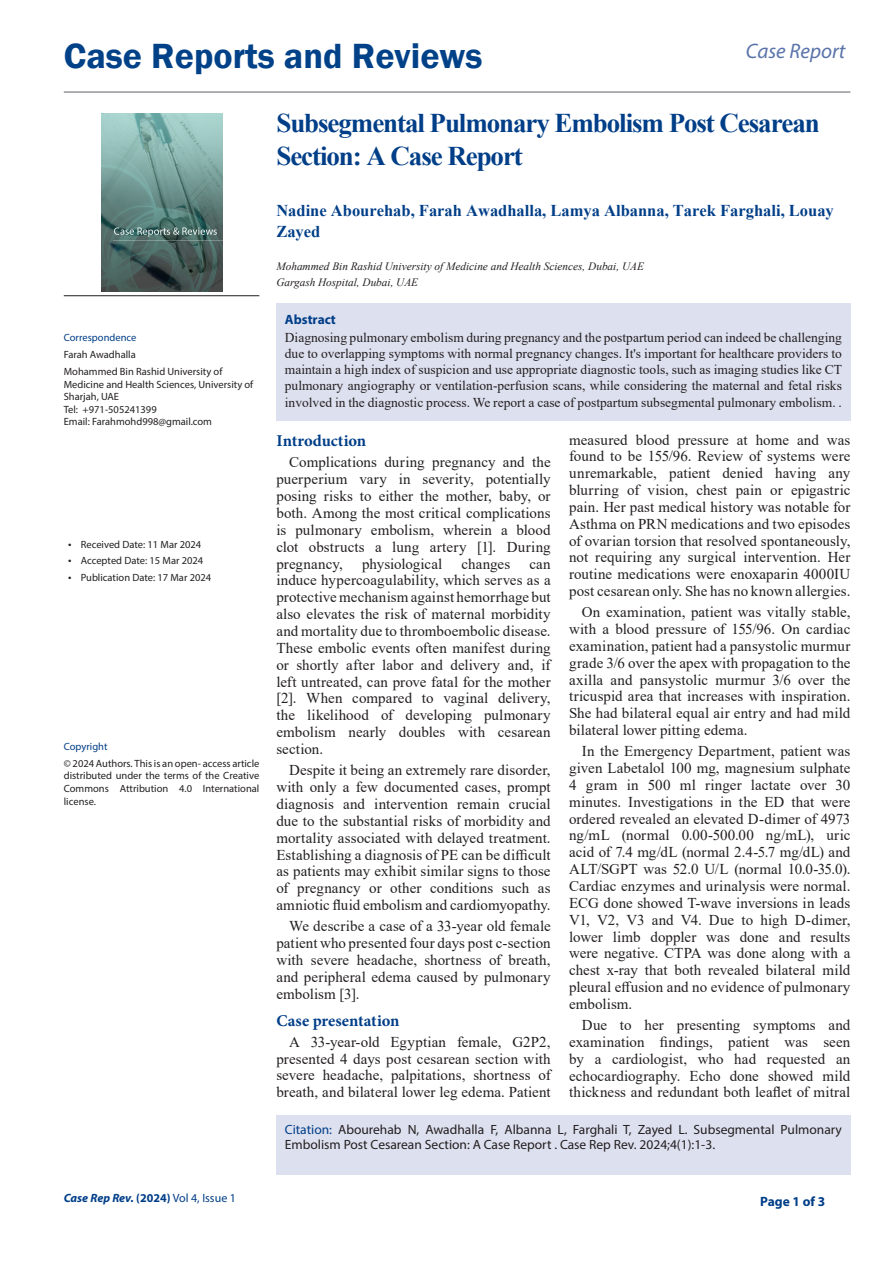
<style>
.page{position:relative;width:893px;height:1263px;background:#fff}
.page>*{position:absolute;margin:0;border:0;box-sizing:border-box;transform-origin:0 0}
.t1{font:600 36px "Franklin Gothic";color:#004188}
.t2{font:700 27px/33px "Times New Roman";letter-spacing:-.04em;color:#003e88}
.t3{font:italic 21px "Myriad Pro";color:#5a74aa}
.t4{font:700 16.5px/21px "Times New Roman";color:#003e88}
.t5{font:700 16.5px "Minion Pro";letter-spacing:-.005em;color:#003e88}
.t6{font:15px/16.8px "Times New Roman";letter-spacing:.005em;color:#231f20;text-align:justify}
.t7{font:13.5px/16.2px "Times New Roman";color:#231f20;text-align:justify}
.t8{font:700 13.5px "Myriad Pro";color:#003e88}
.t9{font:13.35px/15px "Myriad Pro";color:#231f20}
.t10{font:italic 700 12px "Myriad Pro";letter-spacing:-.005em;color:#003e88}
.t11{font:italic 11.25px "Times New Roman";color:#231f20}
.t12{font:10.5px/12.6px "Myriad Pro";color:#231f20}
.t13{font:10.5px "Myriad Pro";color:#003e88}
.s1{font-size:12px}
.s2{color:#003e88}
.s3{font-style:normal}
.s4{font-weight:400;font-style:normal}
</style>
<div class="page">
<div style="left:276px;top:1115px;width:574px;height:60px;background:#dde0ef"></div>
<img style="left:101px;top:114px;width:121px;height:178px">
<hr style="left:64px;top:295px;width:195px;height:1px;background:#231f20">
<hr style="left:64px;top:91px;width:786px;height:2px;background:#939598">
<div style="left:276px;top:304px;width:574px;height:117px;background:#dde0ef"></div>
<h1 class="t1" style="left:64px;top:34px;width:420px">Case Reports and Reviews</h1>
<h3 class="t3" style="left:746px;top:38px;width:101px">Case Report</h3>
<p class="t13" style="left:64px;top:331px;width:74px">Correspondence</p>
<p class="t12" style="left:64px;top:348px;width:73px">Farah Awadhalla</p>
<p class="t12" style="left:64px;top:365px;width:191px">Mohammed Bin Rashid University of<br>Medicine and Health Sciences, University of<br>Sharjah, UAE<br>Tel: +971-505241399<br>Email: Farahmohd998@gmail.com</p>
<p class="t12" style="left:68px;top:538px;width:135px"><span class="s1">•</span> Received Date: 11 Mar 2024</p>
<p class="t12" style="left:68px;top:554px;width:137px"><span class="s1">•</span> Accepted Date: 15 Mar 2024</p>
<p class="t12" style="left:68px;top:571px;width:145px"><span class="s1">•</span> Publication Date: 17 Mar 2024</p>
<p class="t13" style="left:64px;top:740px;width:45px">Copyright</p>
<p class="t12" style="left:64px;top:757px;width:197px;text-align:justify">© 2024 Authors. This is an open- access article distributed under the terms of the Creative Commons Attribution 4.0 International license.</p>
<p class="t2" style="left:276px;top:106px;width:545px">Subsegmental Pulmonary Embolism Post Cesarean<br>Section: A Case Report</p>
<p class="t4" style="left:276px;top:199px;width:559px">Nadine Abourehab, Farah Awadhalla, Lamya Albanna, Tarek Farghali, Louay<br>Zayed</p>
<p class="t11" style="left:276px;top:258px;width:369px">Mohammed Bin Rashid University of Medicine and Health Sciences, Dubai, UAE</p>
<p class="t11" style="left:276px;top:275px;width:143px">Gargash Hospital, Dubai, UAE</p>
<p class="t8" style="left:285px;top:310px;width:53px">Abstract</p>
<p class="t7" style="left:285px;top:329px;width:559px">Diagnosing pulmonary embolism during pregnancy and the postpartum period can indeed be challenging due to overlapping symptoms with normal pregnancy changes. It's important for healthcare providers to maintain a high index of suspicion and use appropriate diagnostic tools, such as imaging studies like CT pulmonary angiography or ventilation-perfusion scans, while considering the maternal and fetal risks involved in the diagnostic process. We report a case of postpartum subsegmental pulmonary embolism. .</p>
<p class="t5" style="left:276px;top:429px;width:91px">Introduction</p>
<p class="t6" style="left:276px;top:453px;width:276px;text-indent:13px">Complications during pregnancy and the puerperium vary in severity, potentially posing risks to either the mother, baby, or both. Among the most critical complications is pulmonary embolism, wherein a blood clot obstructs a lung artery [1]. During pregnancy,</p>
<p class="t6" style="left:362px;top:555px;width:82px">physiological</p>
<p class="t6" style="left:462px;top:555px;width:50px">changes</p>
<p class="t6" style="left:276px;top:555px;width:276px;text-indent:253px">can induce hypercoagulability, which serves as a protective mechanism against hemorrhage but also elevates the risk of maternal morbidity and mortality due to thromboembolic disease.<br>These embolic events often manifest during or shortly after labor and delivery and, if left untreated, can prove fatal for the mother [2]. When compared to vaginal delivery, the likelihood of developing pulmonary embolism nearly doubles with cesarean section.</p>
<p class="t6" style="left:276px;top:761px;width:276px;text-indent:13px">Despite it being an extremely rare disorder, with only a few documented cases, prompt diagnosis and intervention remain crucial due to the substantial risks of morbidity and mortality associated with delayed treatment.<br>Establishing a diagnosis of PE can be difficult as patients may exhibit similar signs to those of pregnancy or other conditions such as amniotic fluid embolism and cardiomyopathy.</p>
<p class="t6" style="left:276px;top:917px;width:276px;text-indent:13px">We describe a case of a 33-year old female patient who presented four days post c-section with severe headache, shortness of breath, and peripheral edema caused by pulmonary embolism [3].</p>
<p class="t5" style="left:276px;top:1009px;width:125px">Case presentation</p>
<p class="t6" style="left:276px;top:1033px;width:276px;text-indent:13px">A 33-year-old Egyptian female, G2P2, presented 4 days post cesarean section with severe headache, palpitations, shortness of breath, and bilateral lower leg edema. Patient</p>
<p class="t6" style="left:569px;top:431px;width:283px">measured blood pressure at home and was found to be 155/96. Review of systems were unremarkable, patient denied having any blurring of vision, chest pain or epigastric pain. Her past medical history was notable for Asthma on PRN medications and two episodes of ovarian torsion that resolved spontaneously, not requiring any surgical intervention. Her routine medications were enoxaparin 4000IU post cesarean only. She has no known allergies.</p>
<p class="t6" style="left:569px;top:603px;width:283px;text-indent:13px">On examination, patient was vitally stable, with a blood pressure of 155/96. On cardiac examination, patient had a pansystolic murmur grade 3/6 over the apex with propagation to the axilla and pansystolic murmur 3/6 over the tricuspid area that increases with inspiration.<br>She had bilateral equal air entry and had mild bilateral lower pitting edema.</p>
<p class="t6" style="left:569px;top:742px;width:283px;text-indent:13px">In the Emergency Department, patient was given Labetalol 100 mg, magnesium sulphate 4 gram in 500 ml ringer lactate over 30 minutes. Investigations in the ED that were ordered revealed an elevated D-dimer of 4973 ng/mL (normal 0.00-500.00 ng/mL), uric acid of 7.4 mg/dL (normal 2.4-5.7 mg/dL) and ALT/SGPT was 52.0 U/L (normal 10.0-35.0).<br>Cardiac enzymes and urinalysis were normal.<br>ECG done showed T-wave inversions in leads V1, V2, V3 and V4. Due to high D-dimer, lower limb doppler was done and results were negative. CTPA was done along with a chest x-ray that both revealed bilateral mild pleural effusion and no evidence of pulmonary embolism.</p>
<p class="t6" style="left:569px;top:1016px;width:283px;text-indent:13px">Due to her presenting symptoms and examination findings, patient was seen by a cardiologist, who had requested an echocardiography. Echo done showed mild thickness and redundant both leaflet of mitral</p>
<p class="t9" style="left:285px;top:1122px;width:559px"><span class="s2">Citation:</span> Abourehab N, Awadhalla F, Albanna L, Farghali T, Zayed L. Subsegmental Pulmonary<br>Embolism Post Cesarean Section: A Case Report . Case Rep Rev. 2024;4(1):1-3.</p>
<p class="t10" style="left:64px;top:1190px;width:174px">Case Rep Rev. <span class="s3">(2024)</span> <span class="s4">Vol 4, Issue 1</span></p>
<p class="t8" style="left:760px;top:1192px;width:67px">Page 1 of 3</p>
</div>
